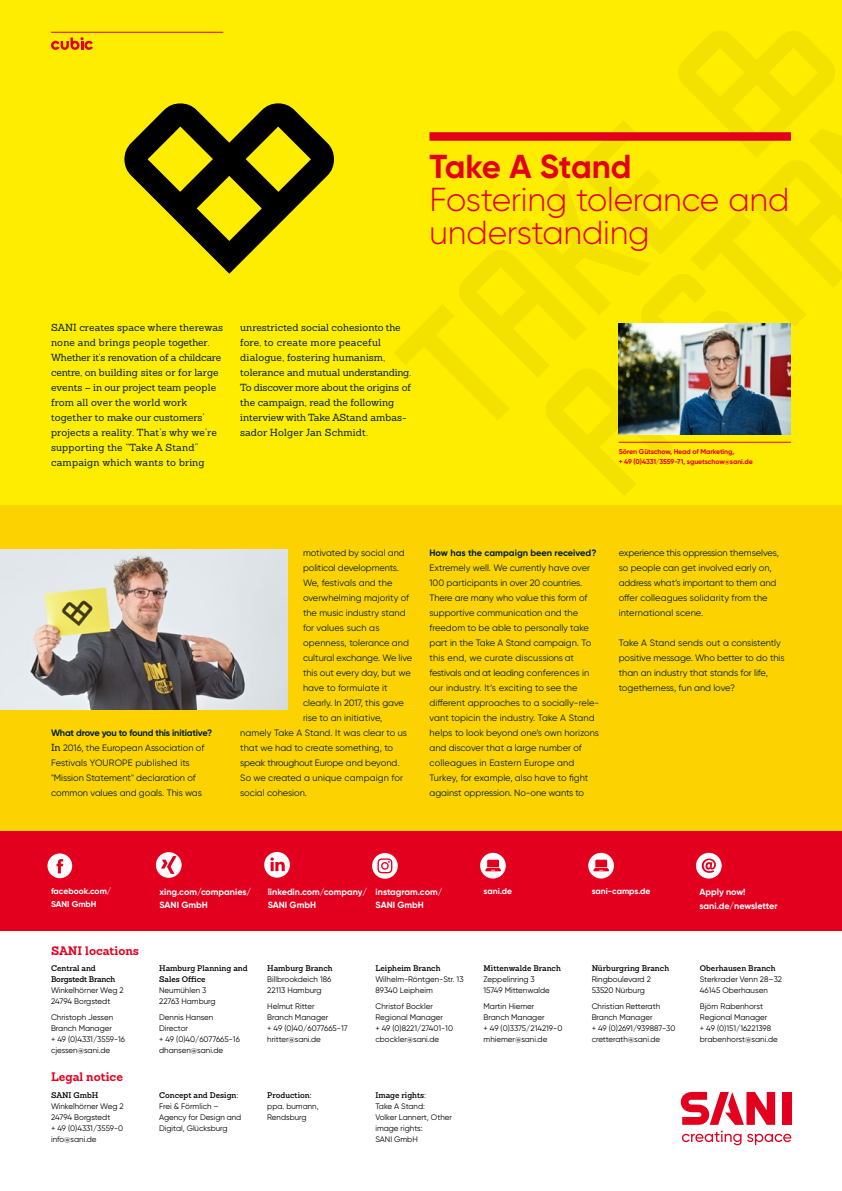
<style>
.page{position:relative;width:842px;height:1191px;background:#fff}
.page>*{position:absolute;margin:0;border:0;box-sizing:border-box;transform-origin:0 0}
.t1{font:300 33.2px/33.1px "Gilroy";letter-spacing:-.01em;color:#e3001f}
.t2{font:700 33.2px "Gilroy";letter-spacing:-.015em;color:#e3001f}
.t3{font:700 12px "Sanchez";color:#e3001f}
.t4{font:10px/15px "Sanchez";letter-spacing:.005em;color:#001f32}
.t5{font:9.2px/15px "Gilroy";color:#001f32}
.t6{font:9.2px "Gilroy";letter-spacing:-.02em;color:#001f32}
.t7{font:700 9.2px "Gilroy";color:#001f32}
.t8{font:700 9px/13px "Gilroy";color:#fff}
.t9{font:700 8.5px/13px "Gilroy";color:#fff}
.t10{font:8px/11px "Gilroy";color:#000}
.t11{font:600 8px/11px "Sanchez";color:#000}
.t12{font:600 8px/11px "Sanchez";letter-spacing:-.025em;color:#000}
.t13{font:700 7px/10px "Gilroy";letter-spacing:-.01em;color:#e3001f}
.s1{font-weight:700}
.s2{font-family:"Sanchez";font-size:10px}
</style>
<div class="page">
<div style="left:0;top:0;width:842px;height:842px;background:#ffed00"></div>
<svg style="left:394px;top:31px;width:448px;height:464px"></svg>
<div style="left:0;top:506px;width:842px;height:325px;background:#fcd300"></div>
<div style="left:0;top:831px;width:842px;height:100px;background:#e3001f"></div>
<svg style="left:156px;top:852px;width:26px;height:26px"></svg>
<svg style="left:264px;top:852px;width:26px;height:25px"></svg>
<svg style="left:47px;top:853px;width:25px;height:25px"></svg>
<svg style="left:372px;top:853px;width:26px;height:25px"></svg>
<svg style="left:480px;top:853px;width:26px;height:25px"></svg>
<svg style="left:588px;top:853px;width:26px;height:25px"></svg>
<div style="left:782px;top:1092px;width:9px;height:32px;background:#e3001f"></div>
<svg style="left:681px;top:1092px;width:94px;height:32px"></svg>
<svg style="left:682px;top:1130px;width:59px;height:15px"></svg>
<svg style="left:747px;top:1133px;width:44px;height:12px"></svg>
<img style="left:619px;top:323px;width:172px;height:111px">
<hr style="left:619px;top:442px;width:172px;height:1px;background:#e3001f">
<img style="left:0;top:549px;width:287px;height:160px">
<div style="left:429px;top:132px;width:362px;height:9px;background:#e3001f"></div>
<svg style="left:124px;top:103px;width:210px;height:171px"></svg>
<div style="left:696px;top:853px;width:26px;height:25px;background:#fff;border-radius:50%"></div>
<svg style="left:702px;top:858px;width:14px;height:15px"></svg>
<svg style="left:51px;top:37px;width:42px;height:13px"></svg>
<hr style="left:51px;top:32px;width:172px;height:1px;background:#e3001f">
<h1 class="t2" style="left:429px;top:145px;width:204px">Take A Stand</h1>
<h1 class="t1" style="left:429px;top:182px;width:361px">Fostering tolerance and understanding</h1>
<p class="t4" style="left:51px;top:320px;width:174px">SANI creates space where therewas none and brings people together.<br>Whether it's renovation of a childcare centre, on building sites or for large events – in our project team people from all over the world work together to make our customers’ projects a reality. That’s why we’re supporting the “Take A Stand” campaign which wants to bring</p>
<p class="t4" style="left:240px;top:320px;width:172px">unrestricted social cohesionto the fore, to create more peaceful dialogue, fostering humanism, tolerance and mutual understanding.<br>To discover more about the origins of the campaign, read the following interview with Take AStand ambas&shy;sador Holger Jan Schmidt.</p>
<p class="t13" style="left:619px;top:446px;width:136px">Sören Gütschow, Head of Marketing,<br>+ 49 (0)4331/3559-71, sguetschow@sani.de</p>
<p class="t5" style="left:51px;top:725px;width:163px"><span class="s1">What drove you to found this initiative?<br></span><span class="s2">In</span> 2016, the European Association of Festivals YOUROPE published its "Mission Statement" declaration of common values and goals. This was</p>
<p class="t5" style="left:303px;top:545px;width:103px">motivated by social and</p>
<p class="t5" style="left:303px;top:560px;width:98px">political developments.</p>
<p class="t5" style="left:303px;top:575px;width:91px">We, festivals and the</p>
<p class="t5" style="left:303px;top:590px;width:108px">overwhelming majority of</p>
<p class="t5" style="left:303px;top:605px;width:104px">the music industry stand</p>
<p class="t5" style="left:303px;top:620px;width:78px">for values such as</p>
<p class="t5" style="left:303px;top:635px;width:107px">openness, tolerance and</p>
<p class="t5" style="left:303px;top:650px;width:111px">cultural exchange. We live</p>
<p class="t5" style="left:303px;top:665px;width:109px">this out every day, but we</p>
<p class="t5" style="left:303px;top:680px;width:86px">have to formulate it</p>
<p class="t5" style="left:303px;top:695px;width:103px">clearly. In 2017, this gave</p>
<p class="t5" style="left:303px;top:710px;width:81px">rise to an initiative,</p>
<p class="t5" style="left:240px;top:725px;width:168px">namely Take A Stand. It was clear to us</p>
<p class="t5" style="left:240px;top:740px;width:154px">that we had to create something, to</p>
<p class="t6" style="left:240px;top:757px;width:161px">speak throughout Europe and beyond.</p>
<p class="t5" style="left:240px;top:770px;width:164px">So we created a unique campaign for</p>
<p class="t5" style="left:240px;top:785px;width:68px">social cohesion.</p>
<p class="t7" style="left:429px;top:547px;width:168px">How has the campaign been received?</p>
<p class="t5" style="left:429px;top:560px;width:171px">Extremely well. We currently have over 100 participants in over 20 countries.<br>There are many who value this form of supportive communication and the freedom to be able to personally take part in the Take A Stand campaign. To this end, we curate discussions at festivals and at leading conferences in our industry. It’s exciting to see the different approaches to a socially-rele&shy;vant topicin the industry. Take A Stand helps to look beyond one’s own horizons and discover that a large number of colleagues in Eastern Europe and Turkey, for example, also have to fight against oppression. No-one wants to</p>
<p class="t5" style="left:619px;top:545px;width:162px">experience this oppression themselves, so people can get involved early on, address what’s important to them and offer colleagues solidarity from the international scene.</p>
<p class="t5" style="left:619px;top:635px;width:168px">Take A Stand sends out a consistently positive message. Who better to do this than an industry that stands for life, togetherness, fun and love?</p>
<p class="t9" style="left:51px;top:884px;width:62px">facebook.com/<br>SANI GmbH</p>
<p class="t8" style="left:376px;top:885px;width:68px">instagram.com/<br>SANI GmbH</p>
<p class="t9" style="left:484px;top:884px;width:30px">sani.de</p>
<p class="t9" style="left:592px;top:884px;width:60px">sani-camps.de</p>
<h2 class="t3" style="left:51px;top:943px;width:90px">SANI locations</h2>
<p class="t12" style="left:51px;top:962px;width:66px">Central and<br>Borgstedt Branch</p>
<p class="t10" style="left:51px;top:984px;width:74px">Winkelhörner Weg 2<br>24794 Borgstedt</p>
<p class="t10" style="left:51px;top:1012px;width:76px">Christoph Jessen<br>Branch Manager<br>+ 49 (0)4331/3559-16 cjessen@sani.de</p>
<p class="t8" style="left:159px;top:885px;width:93px">xing.com/companies/<br>SANI GmbH</p>
<p class="t8" style="left:268px;top:885px;width:101px">linkedin.com/company/<br>SANI GmbH</p>
<p class="t11" style="left:375px;top:962px;width:67px">Leipheim Branch</p>
<p class="t10" style="left:375px;top:973px;width:90px">Wilhelm-Röntgen-Str. 13<br>89340 Leipheim</p>
<p class="t10" style="left:375px;top:1001px;width:79px">Christof Bockler<br>Regional Manager<br>+ 49 (0)8221/27401-10 cbockler@sani.de</p>
<p class="t11" style="left:159px;top:962px;width:90px">Hamburg Planning and<br>Sales Office</p>
<p class="t10" style="left:159px;top:984px;width:58px">Neumühlen 3<br>22763 Hamburg</p>
<p class="t10" style="left:159px;top:1012px;width:82px">Dennis Hansen<br>Director<br>+ 49 (0)40/6077665-16 dhansen@sani.de</p>
<p class="t11" style="left:484px;top:962px;width:79px">Mittenwalde Branch</p>
<p class="t10" style="left:484px;top:973px;width:68px">Zeppelinring 3<br>15749 Mittenwalde</p>
<p class="t10" style="left:484px;top:1001px;width:80px">Martin Hiemer<br>Branch Manager<br>+ 49 (0)3375/214219-0 mhiemer@sani.de</p>
<p class="t11" style="left:592px;top:962px;width:79px">Nürburgring Branch</p>
<p class="t10" style="left:592px;top:973px;width:61px">Ringboulevard 2<br>53520 Nürburg</p>
<p class="t10" style="left:592px;top:1001px;width:85px">Christian Retterath<br>Branch Manager<br>+ 49 (0)2691/939887-30 cretterath@sani.de</p>
<p class="t11" style="left:267px;top:962px;width:67px">Hamburg Branch</p>
<p class="t10" style="left:267px;top:973px;width:66px">Billbrookdeich 186<br>22113 Hamburg</p>
<p class="t10" style="left:267px;top:1001px;width:82px">Helmut Ritter<br>Branch Manager<br>+ 49 (0)40/6077665-17 hritter@sani.de</p>
<h2 class="t3" style="left:51px;top:1068px;width:73px">Legal notice</h2>
<p class="t11" style="left:51px;top:1089px;width:49px">SANI GmbH</p>
<p class="t10" style="left:51px;top:1100px;width:74px">Winkelhörner Weg 2<br>24794 Borgstedt<br>+ 49 (0)4331/3559-0 info@sani.de</p>
<p class="t11" style="left:159px;top:1089px;width:81px">Concept and Design:</p>
<p class="t10" style="left:159px;top:1100px;width:84px">Frei &amp; Förmlich –<br>Agency for Design and<br>Digital, Glücksburg</p>
<p class="t11" style="left:267px;top:1089px;width:46px">Production:</p>
<p class="t10" style="left:267px;top:1100px;width:53px">ppa. bumann,<br>Rendsburg</p>
<p class="t11" style="left:375px;top:1089px;width:52px">Image rights:</p>
<p class="t10" style="left:375px;top:1100px;width:78px">Take A Stand:<br>Volker Lannert, Other image rights:<br>SANI GmbH</p>
<p class="t8" style="left:699px;top:885px;width:80px">Apply now! sani.de/newsletter</p>
<p class="t11" style="left:700px;top:962px;width:77px">Oberhausen Branch</p>
<p class="t10" style="left:700px;top:973px;width:84px">Sterkrader Venn 28–32<br>46145 Oberhausen</p>
<p class="t10" style="left:700px;top:1001px;width:80px">Björn Rabenhorst<br>Regional Manager<br>+ 49 (0)151/16221398 brabenhorst@sani.de</p>
</div>
